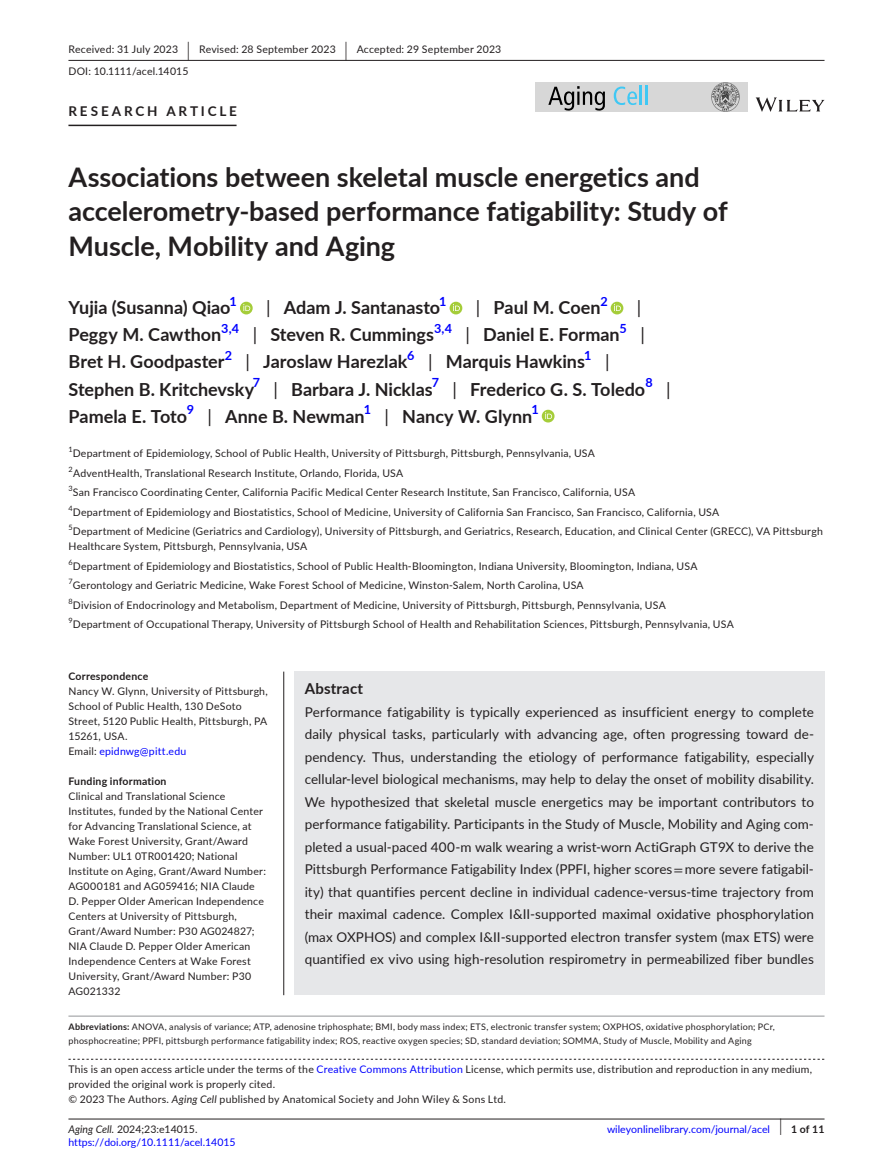
<style>
.page{position:relative;width:893px;height:1174px;background:#fff}
.page>*{position:absolute;margin:0;border:0;box-sizing:border-box;transform-origin:0 0}
.t1{font:700 27px/34.5px "Lato";color:#231f20}
.t2{font:700 18px "Lato";color:#231f20}
.t3{font:18px "Lato";color:#231f20}
.t4{font:700 15px "Lato";letter-spacing:.015em;color:#231f20}
.t5{font:13.5px/22.5px "Lato";letter-spacing:.005em;color:#231f20;text-align:justify}
.t6{font:700 13.5px "Lato";letter-spacing:.21em;color:#231f20}
.t7{font:700 12.6px "Lato";color:#00f}
.t8{font:10.5px/15px "Lato";letter-spacing:.02em;color:#231f20}
.t9{font:10.5px "Lato";color:#00f}
.t10{font:700 10.5px "Lato";letter-spacing:.02em;color:#231f20}
.t11{font:10.5px "Lato";color:#231f20}
.t12{font:9px/13.5px "Lato";letter-spacing:.025em;color:#231f20}
.s1{font-size:19.65px}
.s2{font-weight:400}
.s3{color:#00f}
.s4{font-family:"STIX"}
.s5{font-weight:700}
.s6{font-style:italic}
.s7{font-weight:400;font-size:17.4px}
</style>
<div class="page">
<hr style="left:68px;top:1118px;width:756px;height:1px;background:#231f20">
<svg style="left:756px;top:97px;width:68px;height:15px"></svg>
<div style="left:536px;top:82px;width:212px;height:30px;background:#d7d7d7"></div>
<svg style="left:548px;top:86px;width:57px;height:25px"></svg>
<svg style="left:614px;top:87px;width:23px;height:18px"></svg>
<hr style="left:640px;top:85px;width:2px;height:20px;background:#40c8f4">
<hr style="left:645px;top:85px;width:3px;height:20px;background:#40c8f4">
<img style="left:711px;top:83px;width:29px;height:28px">
<hr style="left:68px;top:60px;width:756px;height:1px;background:#231f20">
<hr style="left:68px;top:125px;width:169px;height:1px;background:#231f20">
<div style="left:240px;top:302px;width:13px;height:12px;background:#a5cd39;border-radius:50%"></div>
<svg style="left:243px;top:304px;width:7px;height:7px"></svg>
<div style="left:450px;top:302px;width:12px;height:12px;background:#a5cd39;border-radius:50%"></div>
<svg style="left:453px;top:304px;width:7px;height:7px"></svg>
<div style="left:611px;top:302px;width:12px;height:12px;background:#a5cd39;border-radius:50%"></div>
<svg style="left:614px;top:304px;width:7px;height:7px"></svg>
<div style="left:542px;top:410px;width:12px;height:12px;background:#a5cd39;border-radius:50%"></div>
<svg style="left:545px;top:412px;width:7px;height:7px"></svg>
<svg style="left:68px;top:1058px;width:756px;height:1px"></svg>
<hr style="left:68px;top:1015px;width:756px;height:1px;background:#939598">
<div style="left:294px;top:671px;width:530px;height:324px;background:#e6e7e9"></div>
<hr style="left:283px;top:671px;width:1px;height:324px;background:#231f20">
<p class="t8" style="left:68px;top:38px;width:434px;line-height:21.8px">Received: 31 July 2023 <span class="s1">|</span> Revised: 28 September 2023 <span class="s1">|</span> Accepted: 29 September 2023<br>DOI: 10.1111/acel.14015</p>
<p class="t6" style="left:68px;top:101px;width:170px">RESEARCH ARTICLE</p>
<h1 class="t1" style="left:68px;top:159px;width:661px">Associations between skeletal muscle energetics and accelerometry-based performance fatigability: Study of<br>Muscle, Mobility and Aging</h1>
<h2 class="t2" style="left:68px;top:295px;width:164px">Yujia (Susanna) Qiao</h2>
<p class="t7" style="left:230px;top:292px;width:9px">1</p>
<h2 class="t2" style="left:266px;top:295px;width:176px"><span class="s2">|</span> Adam J. Santanasto</h2>
<p class="t7" style="left:439px;top:292px;width:9px">1</p>
<h2 class="t2" style="left:476px;top:295px;width:126px"><span class="s2">|</span> Paul M. Coen</h2>
<p class="t7" style="left:600px;top:292px;width:9px">2</p>
<h2 class="t3" style="left:637px;top:295px;width:6px">|</h2>
<h2 class="t2" style="left:68px;top:322px;width:154px">Peggy M. Cawthon</h2>
<p class="t7" style="left:221px;top:319px;width:19px">3,4</p>
<h2 class="t2" style="left:253px;top:322px;width:183px"><span class="s2">|</span> Steven R. Cummings</h2>
<p class="t7" style="left:434px;top:319px;width:19px">3,4</p>
<h2 class="t2" style="left:465px;top:322px;width:156px"><span class="s2">|</span> Daniel E. Forman</h2>
<p class="t7" style="left:619px;top:319px;width:9px">5</p>
<h2 class="t3" style="left:640px;top:322px;width:6px">|</h2>
<h2 class="t2" style="left:68px;top:349px;width:158px">Bret H. Goodpaster</h2>
<p class="t7" style="left:225px;top:346px;width:9px">2</p>
<h2 class="t2" style="left:245px;top:349px;width:164px"><span class="s2">|</span> Jaroslaw Harezlak</h2>
<p class="t7" style="left:407px;top:346px;width:9px">6</p>
<h2 class="t2" style="left:428px;top:349px;width:158px"><span class="s2">|</span> Marquis Hawkins</h2>
<p class="t7" style="left:584px;top:346px;width:9px">1</p>
<h2 class="t3" style="left:605px;top:349px;width:6px">|</h2>
<h2 class="t2" style="left:68px;top:376px;width:187px">Stephen B. Kritchevsky</h2>
<p class="t7" style="left:253px;top:373px;width:9px">7</p>
<h2 class="t2" style="left:274px;top:376px;width:161px"><span class="s2">|</span> Barbara J. Nicklas</h2>
<p class="t7" style="left:432px;top:373px;width:9px">7</p>
<h2 class="t2" style="left:453px;top:376px;width:194px"><span class="s2">|</span> Frederico G. S. Toledo</h2>
<p class="t7" style="left:645px;top:373px;width:9px">8</p>
<h2 class="t3" style="left:666px;top:376px;width:6px">|</h2>
<h2 class="t2" style="left:68px;top:403px;width:472px">Pamela E. Toto<sup>9</sup> <span class="s2">|</span> Anne B. Newman<sup>1</sup> <span class="s2">|</span> Nancy W. Glynn<sup>1</sup></h2>
<p class="t8" style="left:68px;top:443px;width:756px;line-height:19.5px"><sup>1</sup>Department of Epidemiology, School of Public Health, University of Pittsburgh, Pittsburgh, Pennsylvania, USA<br><sup>2</sup>AdventHealth, Translational Research Institute, Orlando, Florida, USA<br><sup>3</sup>San Francisco Coordinating Center, California Pacific Medical Center Research Institute, San Francisco, California, USA<br><sup>4</sup>Department of Epidemiology and Biostatistics, School of Medicine, University of California San Francisco, San Francisco, California, USA<br><sup>5</sup>Department of Medicine (Geriatrics and Cardiology), University of Pittsburgh, and Geriatrics, Research, Education, and Clinical Center (GRECC), VA Pittsburgh</p>
<p class="t8" style="left:68px;top:536px;width:667px;line-height:19.5px">Healthcare System, Pittsburgh, Pennsylvania, USA<br><sup>6</sup>Department of Epidemiology and Biostatistics, School of Public Health-Bloomington, Indiana University, Bloomington, Indiana, USA <sup>7</sup>Gerontology and Geriatric Medicine, Wake Forest School of Medicine, Winston-Salem, North Carolina, USA<br><sup>8</sup>Division of Endocrinology and Metabolism, Department of Medicine, University of Pittsburgh, Pittsburgh, Pennsylvania, USA<br><sup>9</sup>Department of Occupational Therapy, University of Pittsburgh School of Health and Rehabilitation Sciences, Pittsburgh, Pennsylvania, USA</p>
<p class="t10" style="left:68px;top:668px;width:81px">Correspondence</p>
<p class="t8" style="left:68px;top:683px;width:201px">Nancy W. Glynn, University of Pittsburgh,<br>School of Public Health, 130 DeSoto<br>Street, 5120 Public Health, Pittsburgh, PA<br>15261, USA.<br>Email: <span class="s3">epidnwg@pitt.edu</span></p>
<p class="t10" style="left:68px;top:773px;width:100px">Funding information</p>
<p class="t8" style="left:68px;top:788px;width:199px">Clinical and Translational Science Institutes, funded by the National Center for Advancing Translational Science, at Wake Forest University, Grant/Award Number: UL1 0TR001420; National Institute on Aging, Grant/Award Number:<br>AG000181 and AG059416; NIA Claude D. Pepper Older American Independence Centers at University of Pittsburgh, Grant/Award Number: P30 AG024827; NIA Claude D. Pepper Older American Independence Centers at Wake Forest University, Grant/Award Number: P30<br>AG021332</p>
<h3 class="t4" style="left:305px;top:677px;width:60px">Abstract</h3>
<p class="t5" style="left:305px;top:700px;width:511px">Performance fatigability is typically experienced as insufficient energy to complete daily physical tasks, particularly with advancing age, often progressing toward de&shy;pendency. Thus, understanding the etiology of performance fatigability, especially cellular-level biological mechanisms, may help to delay the onset of mobility disability.<br>We hypothesized that skeletal muscle energetics may be important contributors to performance fatigability. Participants in the Study of Muscle, Mobility and Aging com&shy;pleted a usual-paced 400-m walk wearing a wrist-worn ActiGraph GT9X to derive the Pittsburgh Performance Fatigability Index (PPFI, higher scores <span class="s4">=</span> more severe fatigabil&shy;ity) that quantifies percent decline in individual cadence-versus-time trajectory from their maximal cadence. Complex I&amp;II-supported maximal oxidative phosphorylation (max OXPHOS) and complex I&amp;II-supported electron transfer system (max ETS) were quantified ex vivo using high-resolution respirometry in permeabilized fiber bundles</p>
<p class="t12" style="left:68px;top:1019px;width:708px"><span class="s5">Abbreviations:</span> ANOVA, analysis of variance; ATP, adenosine triphosphate; BMI, body mass index; ETS, electronic transfer system; OXPHOS, oxidative phosphorylation; PCr, phosphocreatine; PPFI, pittsburgh performance fatigability index; ROS, reactive oxygen species; SD, standard deviation; SOMMA, Study of Muscle, Mobility and Aging</p>
<p class="t8" style="left:68px;top:1061px;width:745px">This is an open access article under the terms of the <span class="s3">Creative Commons Attribution</span> License, which permits use, distribution and reproduction in any medium, provided the original work is properly cited.<br>© 2023 The Authors. <span class="s6">Aging Cell</span> published by Anatomical Society and John Wiley &amp; Sons Ltd.</p>
<p class="t11" style="left:68px;top:1121px;width:131px"><span class="s6">Aging Cell.</span> 2024;23:e14015.</p>
<p class="t10" style="left:779px;top:1121px;width:46px"><span class="s7">|</span> 1 of 11</p>
<p class="t9" style="left:68px;top:1135px;width:169px">https://doi.org/10.1111/acel.14015</p>
<p class="t9" style="left:607px;top:1121px;width:165px">wileyonlinelibrary.com/journal/acel</p>
</div>
